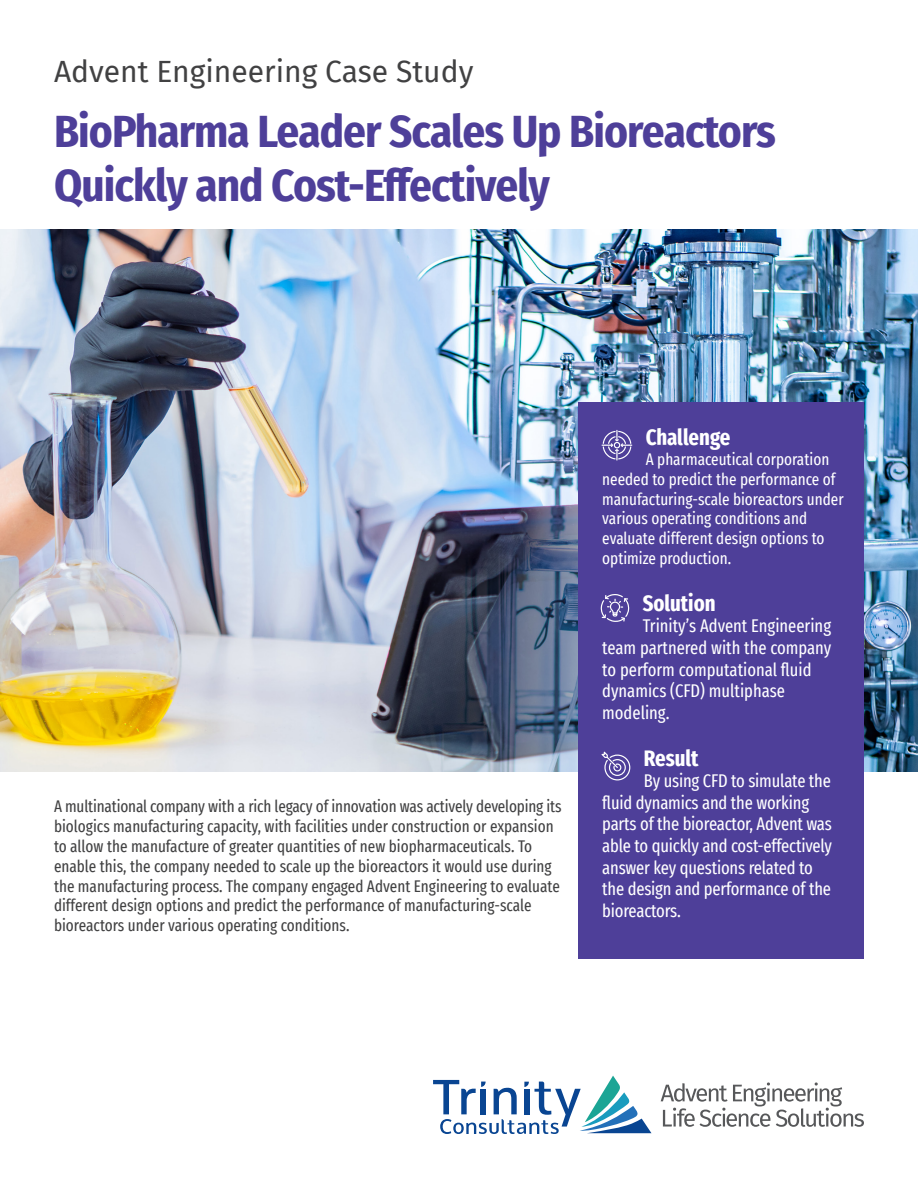
<style>
.page{position:relative;width:918px;height:1188px;background:#fff}
.page>*{position:absolute;margin:0;border:0;box-sizing:border-box;transform-origin:0 0}
.t1{font:700 45px/54px "Fira Sans Condensed";letter-spacing:-.02em;color:#4e3f99}
.t2{font:30px "Fira Sans";color:#414142}
.Titles_in_Callout_bo{font:700 extra-condensed 22.5px "Fira Sans";color:#fff}
.Copy_in_Callout_Box{font:700 extra-condensed 22.5px "Fira Sans";color:#fff}
.Copy_in_Callout_Box-2{font:extra-condensed 18px/21.6px "Fira Sans";letter-spacing:-.01em;color:#fff}
.Case_Study_Body_Copy{font:extra-condensed 16.5px/19.8px "Fira Sans";color:#414142}
.Copy_in_Callout_Box-3{font:extra-condensed 16.5px/19.8px "Fira Sans";color:#fff}
</style>
<div class="page">
<svg style="left:433px;top:1076px;width:218px;height:58px"></svg>
<svg style="left:661px;top:1082px;width:203px;height:45px"></svg>
<img style="left:0;top:230px;width:918px;height:541px">
<div style="left:579px;top:402px;width:285px;height:556px;background:#4e3f99"></div>
<svg style="left:602px;top:430px;width:30px;height:31px"></svg>
<svg style="left:601px;top:594px;width:28px;height:28px"></svg>
<svg style="left:602px;top:752px;width:28px;height:28px"></svg>
<p class="t2" style="left:54px;top:49px;width:421px">Advent Engineering Case Study</p>
<p class="t1" style="left:54px;top:101px;width:723px">BioPharma Leader Scales Up Bioreactors<br>Quickly and Cost-Effectively</p>
<p class="Case_Study_Body_Copy" style="left:54px;top:796px;width:509px">A multinational company with a rich legacy of innovation was actively developing its biologics manufacturing capacity, with facilities under construction or expansion to allow the manufacture of greater quantities of new biopharmaceuticals. To enable this, the company needed to scale up the bioreactors it would use during the manufacturing process. The company engaged Advent Engineering to evaluate different design options and predict the performance of manufacturing-scale bioreactors under various operating conditions.</p>
<p class="Titles_in_Callout_bo" style="left:646px;top:419px;width:86px">Challenge</p>
<p class="Copy_in_Callout_Box-3" style="left:602px;top:449px;width:243px;text-indent:44px">A pharmaceutical corporation needed to predict the performance of manufacturing-scale bioreactors under various operating conditions and evaluate different design options to optimize production.</p>
<p class="Copy_in_Callout_Box" style="left:643px;top:584px;width:74px">Solution</p>
<p class="Copy_in_Callout_Box-2" style="left:602px;top:615px;width:231px;text-indent:40px">Trinity’s Advent Engineering team partnered with the company to perform computational fluid dynamics (CFD) multiphase modeling.</p>
<p class="Titles_in_Callout_bo" style="left:644px;top:739px;width:56px">Result</p>
<p class="Copy_in_Callout_Box-2" style="left:602px;top:770px;width:231px;text-indent:42px">By using CFD to simulate the fluid dynamics and the working parts of the bioreactor, Advent was able to quickly and cost-effectively answer key questions related to the design and performance of the bioreactors.</p>
</div>
